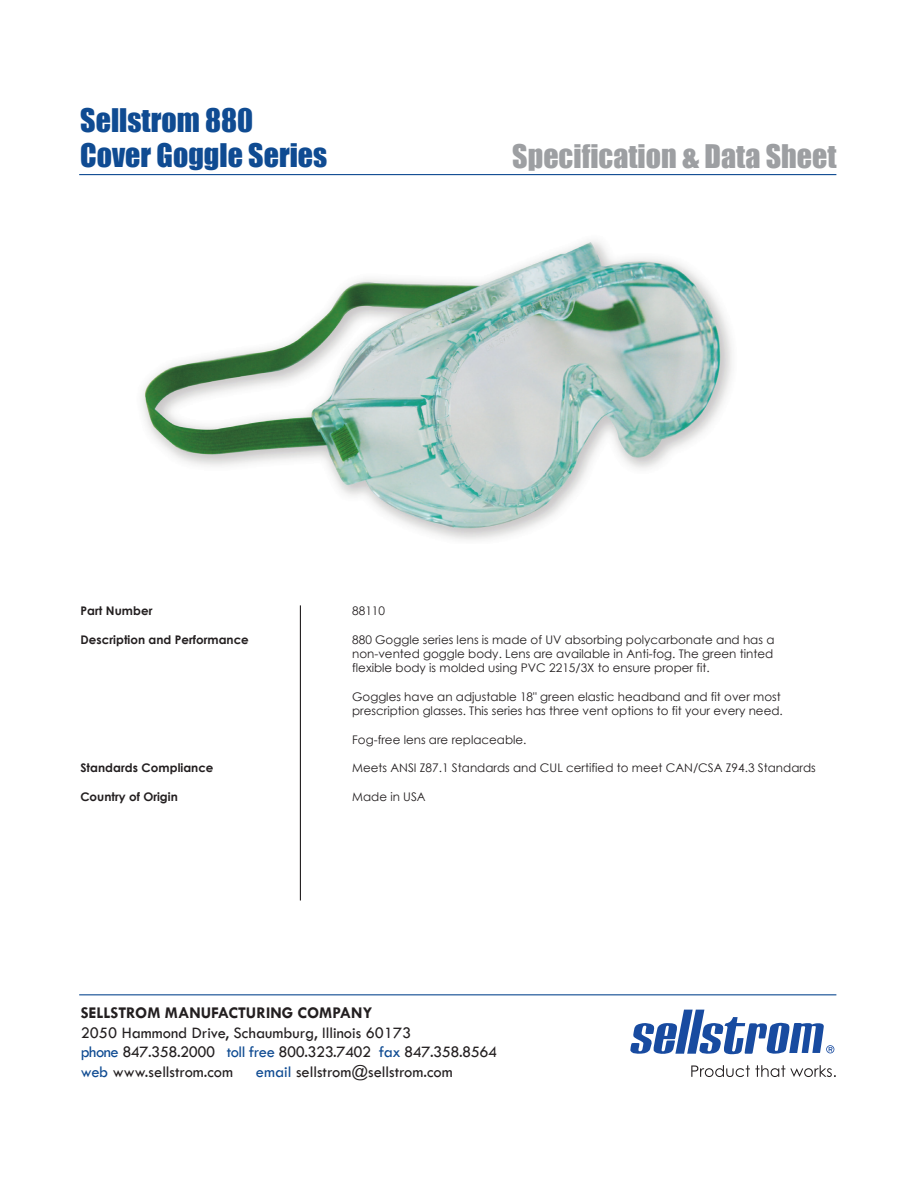
<style>
.page{position:relative;width:918px;height:1188px;background:#fff}
.page>*{position:absolute;margin:0;border:0;box-sizing:border-box;transform-origin:0 0}
.t1{font:29.85px/35.8px "Impact";color:#0f4b92}
.t2{font:29.85px "Impact";color:#9d9fa2}
.t3{font:16.5px/19.5px "Tw Cen";color:#231f20}
.t4{font:700 16.5px "Tw Cen";color:#231f20}
.t5{font:11.85px/14.2px "Century Gothic";color:#231f20;text-align:justify}
.t6{font:700 11.85px "Century Gothic";color:#231f20}
.s1{color:#0f4b92}
</style>
<div class="page">
<svg style="left:691px;top:1065px;width:145px;height:12px"></svg>
<svg style="left:630px;top:1010px;width:204px;height:45px"></svg>
<hr style="left:79px;top:174px;width:757px;height:1px;background:#0f4b92">
<hr style="left:300px;top:605px;width:1px;height:296px;background:#231f20">
<hr style="left:79px;top:994px;width:757px;height:1px;background:#0f4b92">
<img style="left:142px;top:240px;width:590px;height:300px">
<h1 class="t1" style="left:80px;top:101px;width:249px">Sellstrom 880<br>Cover Goggle Series</h1>
<h1 class="t2" style="left:512px;top:133px;width:326px">Specification &amp; Data Sheet</h1>
<p class="t6" style="left:80px;top:604px;width:74px">Part Number</p>
<p class="t5" style="left:352px;top:604px;width:34px">88110</p>
<p class="t6" style="left:80px;top:632px;width:170px">Description and Performance</p>
<p class="t5" style="left:352px;top:632px;width:424px">880 Goggle series lens is made of UV absorbing polycarbonate and has a non-vented goggle body. Lens are available in Anti-fog. The green tinted flexible body is molded using PVC 2215/3X to ensure proper fit.</p>
<p class="t5" style="left:352px;top:689px;width:432px">Goggles have an adjustable 18" green elastic headband and fit over most prescription glasses. This series has three vent options to fit your every need.</p>
<p class="t5" style="left:352px;top:732px;width:176px">Fog-free lens are replaceable.</p>
<p class="t6" style="left:80px;top:760px;width:135px">Standards Compliance</p>
<p class="t5" style="left:352px;top:761px;width:465px">Meets ANSI Z87.1 Standards and CUL certified to meet CAN/CSA Z94.3 Standards</p>
<p class="t6" style="left:80px;top:789px;width:99px">Country of Origin</p>
<p class="t5" style="left:352px;top:789px;width:75px">Made in USA</p>
<h2 class="t4" style="left:81px;top:1003px;width:293px">SELLSTROM MANUFACTURING COMPANY</h2>
<h2 class="t3" style="left:81px;top:1023px;width:418px">2050 Hammond Drive, Schaumburg, Illinois 60173<br><span class="s1">phone</span> 847.358.2000 <span class="s1">toll free</span> 800.323.7402 <span class="s1">fax</span> 847.358.8564 <span class="s1">web</span> www.sellstrom.com</h2>
<h2 class="t3" style="left:256px;top:1062px;width:198px"><span class="s1">email</span> sellstrom@sellstrom.com</h2>
</div>
